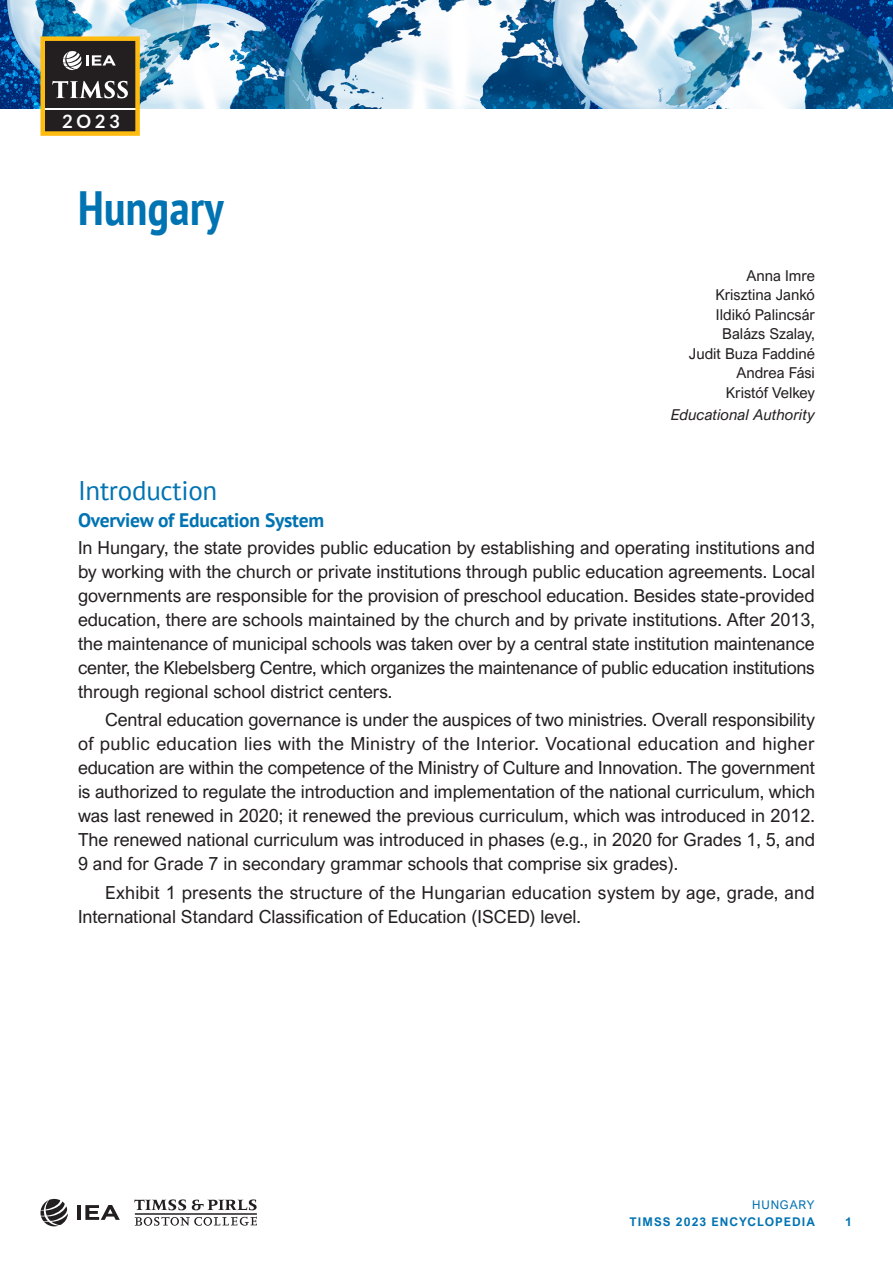
<style>
.page{position:relative;width:893px;height:1263px;background:#fff}
.page>*{position:absolute;margin:0;border:0;box-sizing:border-box;transform-origin:0 0}
.Chapter_title{font:700 condensed 48px "PT Sans";letter-spacing:.01em;color:#0073b2}
.Heading_1{font:27px "PT Sans";letter-spacing:-.01em;color:#0073b2}
.Heading_3_after_H1{font:700 19.5px "PT Sans";letter-spacing:-.01em;color:#0073b2}
.t1{font:700 18.3px "Lato";color:#fff}
.Body{font:18px/24px "Arial Nova";color:#231f20;text-align:justify}
.Body_First{font:18px/24px "Arial Nova";color:#231f20;text-align:justify}
.Body_Author{font:15px/19.5px "Arial Nova";color:#231f20;text-align:right}
.Body_Author_affiliation{font:italic 15px "Arial Nova";letter-spacing:.01em;color:#231f20}
.t2{font:700 12px "Arial Nova";letter-spacing:.09em;color:#0073b2}
.t3{font:12px "Arial Nova";letter-spacing:.07em;color:#0073b2}
</style>
<div class="page">
<img style="left:0;top:0;width:893px;height:108px">
<svg style="left:134px;top:1199px;width:52px;height:11px"></svg>
<svg style="left:192px;top:1199px;width:65px;height:11px"></svg>
<svg style="left:135px;top:1217px;width:122px;height:9px"></svg>
<hr style="left:135px;top:1214px;width:122px;height:1px;background:#231f20">
<svg style="left:40px;top:1199px;width:28px;height:27px"></svg>
<hr style="left:77px;top:1205px;width:4px;height:15px;background:#231f20">
<svg style="left:85px;top:1205px;width:35px;height:15px"></svg>
<div style="left:43px;top:110px;width:95px;height:22px;background:#231f20"></div>
<div style="left:43px;top:39px;width:95px;height:69px;background:#231f20"></div>
<svg style="left:52px;top:81px;width:76px;height:17px"></svg>
<svg style="left:63px;top:51px;width:53px;height:19px"></svg>
<div style="left:40px;top:36px;width:100px;height:100px;border:4px solid #febc11"></div>
<p class="t1" style="left:62px;top:111px;width:59px">2O23</p>
<p class="Chapter_title" style="left:78px;top:176px;width:147px">Hungary</p>
<p class="Body_Author" style="left:689px;top:265px;width:128px">Anna Imre<br>Krisztina Jankó<br>Ildikó Palincsár<br>Balázs Szalay,<br>Judit Buza Faddiné<br>Andrea Fási<br>Kristóf Velkey</p>
<p class="Body_Author_affiliation" style="left:671px;top:406px;width:145px">Educational Authority</p>
<p class="Heading_1" style="left:78px;top:473px;width:141px">Introduction</p>
<p class="Heading_3_after_H1" style="left:78px;top:507px;width:248px">Overview of Education System</p>
<p class="Body_First" style="left:78px;top:535px;width:738px">In Hungary, the state provides public education by establishing and operating institutions and by working with the church or private institutions through public education agreements. Local governments are responsible for the provision of preschool education. Besides state-provided education, there are schools maintained by the church and by private institutions. After 2013, the maintenance of municipal schools was taken over by a central state institution maintenance center, the Klebelsberg Centre, which organizes the maintenance of public education institutions through regional school district centers.</p>
<p class="Body" style="left:78px;top:708px;width:739px;text-indent:27px">Central education governance is under the auspices of two ministries. Overall responsibility of public education lies with the Ministry of the Interior. Vocational education and higher education are within the competence of the Ministry of Culture and Innovation. The government is authorized to regulate the introduction and implementation of the national curriculum, which was last renewed in 2020; it renewed the previous curriculum, which was introduced in 2012.<br>The renewed national curriculum was introduced in phases (e.g., in 2020 for Grades 1, 5, and 9 and for Grade 7 in secondary grammar schools that comprise six grades).</p>
<p class="Body" style="left:78px;top:880px;width:738px;text-indent:27px">Exhibit 1 presents the structure of the Hungarian education system by age, grade, and<br>International Standard Classification of Education (ISCED) level.</p>
<p class="t3" style="left:752px;top:1198px;width:64px">HUNGARY</p>
<p class="t2" style="left:630px;top:1214px;width:187px">TIMSS 2023 ENCYCLOPEDIA</p>
<p class="t2" style="left:845px;top:1214px;width:8px">1</p>
</div>
